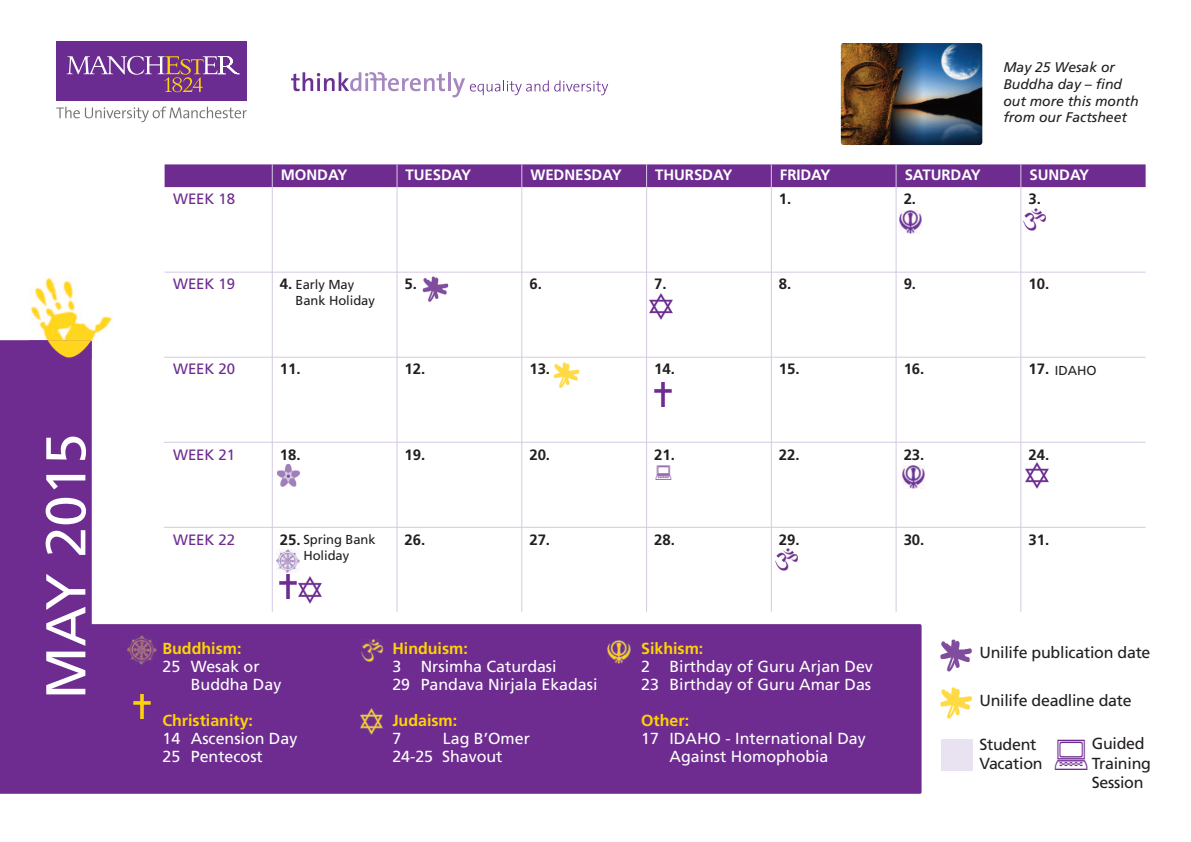
<style>
.page{position:relative;width:1191px;height:842px;background:#fff}
.page>*{position:absolute;margin:0;border:0;box-sizing:border-box;transform-origin:0 0}
.t1{font:56px "Frutiger";color:#fff}
.t2{font:16px/18px "Frutiger";color:#fff}
.t3{font:16px/19.2px "Frutiger";letter-spacing:-.015em;color:#231f20}
.t4{font:700 16px "Frutiger";color:#fed304}
.t5{font:700 15px "Frutiger";letter-spacing:-.005em;color:#231f20}
.t6{font:700 15px "Frutiger";letter-spacing:-.005em;color:#fff}
.t7{font:15px "Frutiger";letter-spacing:-.005em;color:#6e2c91}
.t8{font:italic 14px/16.8px "Frutiger";color:#231f20}
.t9{font:13px/15.6px "Frutiger";letter-spacing:-.005em;color:#231f20}
</style>
<div class="page">
<div style="left:0;top:624px;width:921px;height:170px;background:#6e2c91"></div>
<div style="left:165px;top:164px;width:980px;height:23px;background:#6e2c91"></div>
<hr style="left:165px;top:272px;width:980px;height:1px;background:#d5c9e2">
<hr style="left:164px;top:357px;width:981px;height:1px;background:#d5c9e2">
<hr style="left:164px;top:442px;width:981px;height:1px;background:#d5c9e2">
<hr style="left:164px;top:527px;width:981px;height:1px;background:#d5c9e2">
<hr style="left:272px;top:164px;width:1px;height:448px;background:#d5c9e2">
<hr style="left:396px;top:164px;width:1px;height:448px;background:#d5c9e2">
<hr style="left:521px;top:164px;width:1px;height:448px;background:#d5c9e2">
<hr style="left:646px;top:164px;width:1px;height:448px;background:#d5c9e2">
<hr style="left:771px;top:164px;width:1px;height:448px;background:#d5c9e2">
<hr style="left:895px;top:164px;width:1px;height:448px;background:#d5c9e2">
<hr style="left:1020px;top:164px;width:1px;height:448px;background:#d5c9e2">
<div style="left:0;top:340px;width:92px;height:453px;background:#6e2c91"></div>
<img style="left:134px;top:695px;width:17px;height:24px">
<img style="left:361px;top:639px;width:23px;height:23px">
<img style="left:360px;top:708px;width:23px;height:27px">
<img style="left:940px;top:639px;width:32px;height:33px">
<img style="left:940px;top:687px;width:32px;height:32px">
<div style="left:941px;top:740px;width:31px;height:31px;background:#e9e2f0"></div>
<img style="left:128px;top:635px;width:29px;height:29px">
<img style="left:607px;top:641px;width:23px;height:23px">
<hr style="left:448px;top:72px;width:3px;height:19px;background:#a588bf">
<svg style="left:452px;top:78px;width:156px;height:19px"></svg>
<svg style="left:291px;top:72px;width:154px;height:19px"></svg>
<img style="left:30px;top:278px;width:82px;height:64px">
<img style="left:29px;top:340px;width:63px;height:19px">
<img style="left:553px;top:362px;width:27px;height:26px">
<img style="left:422px;top:276px;width:27px;height:26px">
<img style="left:277px;top:550px;width:22px;height:22px">
<img style="left:654px;top:383px;width:17px;height:23px">
<img style="left:279px;top:575px;width:17px;height:23px">
<img style="left:776px;top:549px;width:22px;height:22px">
<img style="left:1023px;top:208px;width:23px;height:23px">
<img style="left:1026px;top:462px;width:22px;height:26px">
<img style="left:650px;top:293px;width:22px;height:27px">
<img style="left:902px;top:465px;width:22px;height:23px">
<img style="left:899px;top:210px;width:22px;height:23px">
<div style="left:56px;top:42px;width:191px;height:59px;background:#6a2c91"></div>
<svg style="left:67px;top:56px;width:172px;height:36px"></svg>
<svg style="left:56px;top:107px;width:191px;height:15px"></svg>
<img style="left:299px;top:577px;width:22px;height:26px">
<img style="left:277px;top:465px;width:24px;height:22px">
<img style="left:841px;top:43px;width:141px;height:102px;border-radius:3px">
<h1 class="t1" style="left:43px;top:699px;width:268px;rotate:-90deg">MAY 2015</h1>
<p class="t8" style="left:1003px;top:60px;width:137px">May 25 Wesak or<br>Buddha day – find out more this month from our Factsheet</p>
<p class="t6" style="left:281px;top:169px;width:68px">MONDAY</p>
<p class="t6" style="left:405px;top:169px;width:67px">TUESDAY</p>
<p class="t6" style="left:530px;top:169px;width:93px">WEDNESDAY</p>
<p class="t6" style="left:655px;top:169px;width:79px">THURSDAY</p>
<p class="t6" style="left:780px;top:169px;width:52px">FRIDAY</p>
<p class="t6" style="left:904px;top:169px;width:77px">SATURDAY</p>
<p class="t6" style="left:1029px;top:169px;width:61px">SUNDAY</p>
<p class="t7" style="left:173px;top:193px;width:64px">WEEK 18</p>
<p class="t5" style="left:779px;top:193px;width:14px">1.</p>
<p class="t5" style="left:903px;top:193px;width:14px">2.</p>
<p class="t5" style="left:1028px;top:193px;width:14px">3.</p>
<p class="t7" style="left:173px;top:278px;width:64px">WEEK 19</p>
<p class="t5" style="left:280px;top:278px;width:14px">4.</p>
<p class="t9" style="left:295px;top:278px;width:81px">Early May<br>Bank Holiday</p>
<p class="t5" style="left:404px;top:278px;width:14px">5.</p>
<p class="t5" style="left:529px;top:278px;width:14px">6.</p>
<p class="t5" style="left:654px;top:278px;width:14px">7.</p>
<p class="t5" style="left:779px;top:278px;width:14px">8.</p>
<p class="t5" style="left:903px;top:278px;width:14px">9.</p>
<p class="t5" style="left:1028px;top:278px;width:22px">10.</p>
<p class="t7" style="left:173px;top:363px;width:64px">WEEK 20</p>
<p class="t5" style="left:280px;top:363px;width:22px">11.</p>
<p class="t5" style="left:404px;top:363px;width:22px">12.</p>
<p class="t5" style="left:529px;top:363px;width:22px">13.</p>
<p class="t5" style="left:654px;top:363px;width:22px">14.</p>
<p class="t5" style="left:779px;top:363px;width:22px">15.</p>
<p class="t5" style="left:903px;top:363px;width:22px">16.</p>
<p class="t5" style="left:1028px;top:363px;width:22px">17.</p>
<p class="t9" style="left:1054px;top:364px;width:43px">IDAHO</p>
<p class="t7" style="left:173px;top:448px;width:64px">WEEK 21</p>
<p class="t5" style="left:280px;top:448px;width:22px">18.</p>
<p class="t5" style="left:404px;top:448px;width:22px">19.</p>
<p class="t5" style="left:529px;top:448px;width:22px">20.</p>
<p class="t5" style="left:654px;top:448px;width:22px">21.</p>
<p class="t5" style="left:779px;top:448px;width:22px">22.</p>
<p class="t5" style="left:903px;top:448px;width:22px">23.</p>
<p class="t5" style="left:1028px;top:448px;width:22px">24.</p>
<p class="t7" style="left:173px;top:533px;width:64px">WEEK 22</p>
<p class="t5" style="left:280px;top:533px;width:22px">25.</p>
<p class="t9" style="left:303px;top:533px;width:74px">Spring Bank<br>Holiday</p>
<p class="t5" style="left:404px;top:533px;width:22px">26.</p>
<p class="t5" style="left:529px;top:533px;width:22px">27.</p>
<p class="t5" style="left:654px;top:533px;width:22px">28.</p>
<p class="t5" style="left:779px;top:533px;width:22px">29.</p>
<p class="t5" style="left:903px;top:533px;width:22px">30.</p>
<p class="t5" style="left:1028px;top:533px;width:22px">31.</p>
<p class="t4" style="left:162px;top:642px;width:81px">Buddhism:</p>
<p class="t2" style="left:191px;top:659px;width:92px;text-indent:-28px">25 Wesak or<br>Buddha Day</p>
<p class="t4" style="left:162px;top:714px;width:92px">Christianity:</p>
<p class="t2" style="left:162px;top:731px;width:136px">14 Ascension Day<br>25 Pentecost</p>
<p class="t4" style="left:392px;top:642px;width:77px">Hinduism:</p>
<p class="t2" style="left:392px;top:659px;width:207px">3 Nrsimha Caturdasi<br>29 Pandava Nirjala Ekadasi</p>
<p class="t4" style="left:392px;top:714px;width:66px">Judaism:</p>
<p class="t2" style="left:392px;top:731px;width:10px">7</p>
<p class="t2" style="left:392px;top:731px;width:139px;text-indent:51px">Lag B’Omer<br>24-25 Shavout</p>
<p class="t4" style="left:641px;top:642px;width:64px">Sikhism:</p>
<p class="t2" style="left:641px;top:659px;width:233px">2 Birthday of Guru Arjan Dev<br>23 Birthday of Guru Amar Das</p>
<p class="t4" style="left:641px;top:714px;width:49px">Other:</p>
<p class="t2" style="left:641px;top:731px;width:226px;text-align:center">17 IDAHO - International Day<br>Against Homophobia</p>
<p class="t3" style="left:979px;top:644px;width:173px">Unilife publication date</p>
<p class="t3" style="left:979px;top:692px;width:154px">Unilife deadline date</p>
<p class="t3" style="left:979px;top:736px;width:65px">Student<br>Vacation</p>
<p class="t3" style="left:1091px;top:735px;width:61px">Guided<br>Training<br>Session</p>
</div>
